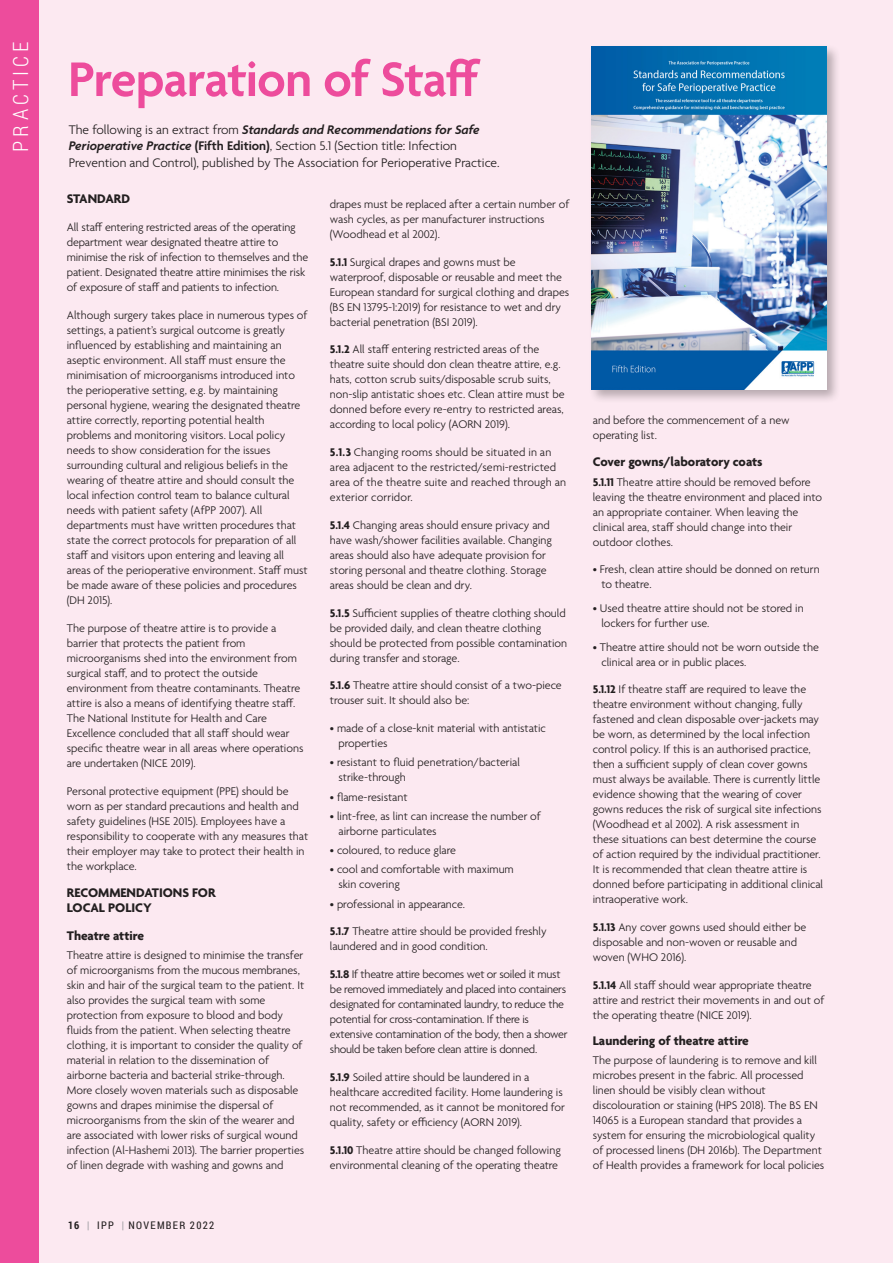
<style>
.page{position:relative;width:893px;height:1263px;background:#fce9f1}
.page>*{position:absolute;margin:0;border:0;box-sizing:border-box;transform-origin:0 0}
.t1{font:600 52.5px "Agenda";letter-spacing:-.02em;color:#ed4c9c}
.t2{font:300 21px "Roboto Condensed";letter-spacing:.19em;color:#fff}
.t3{font:300 13.5px/16.5px "Agenda";color:#231f20}
.t4{font:700 13.5px/15px "Agenda";color:#231f20}
.t5{font:300 12px/15px "Agenda";color:#231f20}
.t6{font:300 12px/15px "Agenda";letter-spacing:-.02em;color:#231f20}
.t7{font:10.5px "Roboto Condensed";letter-spacing:.12em;color:#231f20}
.s1{font-weight:600;font-style:italic}
.s2{font-weight:600}
.s3{font-weight:700}
.s4{color:#939598}
</style>
<div class="page">
<div style="left:0;top:0;width:38px;height:1263px;background:#ed4c9c"></div>
<div style="left:589px;top:44px;width:251px;height:359px;background:#231f20;opacity:.32"></div>
<img style="left:592px;top:47px;width:234px;height:342px">
<h2 class="t2" style="left:6px;top:152px;width:112px;rotate:-90deg">PRACTICE</h2>
<h1 class="t1" style="left:68px;top:51px;width:414px">Preparation of Staff</h1>
<p class="t3" style="left:69px;top:122px;width:432px">The following is an extract from <span class="s1">Standards and Recommendations for Safe<br>Perioperative Practice</span> <span class="s2">(Fifth Edition)</span>, Section 5.1 (Section title: Infection<br>Prevention and Control), published by The Association for Perioperative Practice.</p>
<p class="t4" style="left:67px;top:192px;width:16px">Standard</p>
<p class="t5" style="left:67px;top:221px;width:243px">All staff entering restricted areas of the operating department wear designated theatre attire to minimise the risk of infection to themselves and the patient. Designated theatre attire minimises the risk of exposure of staff and patients to infection.</p>
<p class="t5" style="left:67px;top:308px;width:242px">Although surgery takes place in numerous types of settings, a patient’s surgical outcome is greatly influenced by establishing and maintaining an aseptic environment. All staff must ensure the minimisation of microorganisms introduced into the perioperative setting, e.g. by maintaining personal hygiene, wearing the designated theatre attire correctly, reporting potential health problems and monitoring visitors. Local policy needs to show consideration for the issues surrounding cultural and religious beliefs in the wearing of theatre attire and should consult the local infection control team to balance cultural needs with patient safety (AfPP 2007). All departments must have written procedures that state the correct protocols for preparation of all staff and visitors upon entering and leaving all areas of the perioperative environment. Staff must be made aware of these policies and procedures (DH 2015).</p>
<p class="t5" style="left:67px;top:621px;width:238px">The purpose of theatre attire is to provide a barrier that protects the patient from microorganisms shed into the environment from surgical staff, and to protect the outside environment from theatre contaminants. Theatre attire is also a means of identifying theatre staff.<br>The National Institute for Health and Care Excellence concluded that all staff should wear specific theatre wear in all areas where operations are undertaken (NICE 2019).</p>
<p class="t5" style="left:67px;top:784px;width:243px">Personal protective equipment (PPE) should be worn as per standard precautions and health and safety guidelines (HSE 2015). Employees have a responsibility to cooperate with any measures that their employer may take to protect their health in the workplace.</p>
<p class="t4" style="left:67px;top:886px;width:150px">RECOMMENDATIONS FOR<br>LOCAL POLICY</p>
<p class="t4" style="left:67px;top:929px;width:79px">Theatre attire</p>
<p class="t5" style="left:67px;top:949px;width:239px">Theatre attire is designed to minimise the transfer of microorganisms from the mucous membranes, skin and hair of the surgical team to the patient. It also provides the surgical team with some protection from exposure to blood and body fluids from the patient. When selecting theatre clothing, it is important to consider the quality of material in relation to the dissemination of airborne bacteria and bacterial strike-through.<br>More closely woven materials such as disposable gowns and drapes minimise the dispersal of microorganisms from the skin of the wearer and are associated with lower risks of surgical wound infection (Al-Hashemi 2013). The barrier properties of linen degrade with washing and gowns and</p>
<p class="t7" style="left:68px;top:1218px;width:77px"><span class="s3">16</span> <span class="s4">|</span> IPP <span class="s4">|</span> NOVEM</p>
<p class="t7" style="left:166px;top:1218px;width:50px">ber 2022</p>
<p class="t5" style="left:330px;top:197px;width:241px">drapes must be replaced after a certain number of wash cycles, as per manufacturer instructions (Woodhead et al 2002).</p>
<p class="t5" style="left:330px;top:255px;width:241px"><span class="s3">5.1.1</span> Surgical drapes and gowns must be waterproof, disposable or reusable and meet the European standard for surgical clothing and drapes (BS EN 13795-1:2019) for resistance to wet and dry bacterial penetration (BSI 2019).</p>
<p class="t5" style="left:330px;top:343px;width:236px"><span class="s3">5.1.2</span> All staff entering restricted areas of the theatre suite should don clean theatre attire, e.g. hats, cotton scrub suits/disposable scrub suits, non-slip antistatic shoes etc. Clean attire must be donned before every re-entry to restricted areas, according to local policy (AORN 2019).</p>
<p class="t5" style="left:330px;top:445px;width:238px"><span class="s3">5.1.3</span> Changing rooms should be situated in an area adjacent to the restricted/semi-restricted area of the theatre suite and reached through an exterior corridor.</p>
<p class="t5" style="left:330px;top:518px;width:224px"><span class="s3">5.1.4</span> Changing areas should ensure privacy and have wash/shower facilities available. Changing areas should also have adequate provision for storing personal and theatre clothing. Storage areas should be clean and dry.</p>
<p class="t5" style="left:330px;top:606px;width:239px"><span class="s3">5.1.5</span> Sufficient supplies of theatre clothing should be provided daily, and clean theatre clothing should be protected from possible contamination during transfer and storage.</p>
<p class="t5" style="left:330px;top:679px;width:233px"><span class="s3">5.1.6</span> Theatre attire should consist of a two-piece trouser suit. It should also be:</p>
<p class="t5" style="left:338px;top:721px;width:209px;text-indent:-9px">• made of a close-knit material with antistatic properties</p>
<p class="t5" style="left:338px;top:756px;width:183px;text-indent:-9px">• resistant to fluid penetration/bacterial strike-through</p>
<p class="t5" style="left:330px;top:790px;width:79px">• flame-resistant</p>
<p class="t5" style="left:338px;top:809px;width:204px;text-indent:-9px">• lint-free, as lint can increase the number of airborne particulates</p>
<p class="t5" style="left:330px;top:843px;width:127px">• coloured, to reduce glare</p>
<p class="t5" style="left:338px;top:863px;width:177px;text-indent:-9px">• cool and comfortable with maximum skin covering</p>
<p class="t5" style="left:330px;top:897px;width:137px">• professional in appearance.</p>
<p class="t5" style="left:330px;top:925px;width:218px"><span class="s3">5.1.7</span> Theatre attire should be provided freshly laundered and in good condition.</p>
<p class="t6" style="left:330px;top:967px;width:239px"><span class="s3">5.1.8</span> If theatre attire becomes wet or soiled it must be removed immediately and placed into containers designated for contaminated laundry, to reduce the potential for cross-contamination. If there is extensive contamination of the body, then a shower should be taken before clean attire is donned.</p>
<p class="t5" style="left:330px;top:1070px;width:237px"><span class="s3">5.1.9</span> Soiled attire should be laundered in a healthcare accredited facility. Home laundering is not recommended, as it cannot be monitored for quality, safety or efficiency (AORN 2019).</p>
<p class="t5" style="left:330px;top:1143px;width:232px"><span class="s3">5.1.10</span> Theatre attire should be changed following environmental cleaning of the operating theatre</p>
<p class="t5" style="left:593px;top:413px;width:198px">and before the commencement of a new operating list.</p>
<p class="t4" style="left:593px;top:455px;width:171px">Cover gowns/laboratory coats</p>
<p class="t5" style="left:593px;top:475px;width:231px"><span class="s3">5.1.11</span> Theatre attire should be removed before leaving the theatre environment and placed into an appropriate container. When leaving the clinical area, staff should change into their outdoor clothes.</p>
<p class="t5" style="left:601px;top:563px;width:220px;text-indent:-9px">• Fresh, clean attire should be donned on return to theatre.</p>
<p class="t5" style="left:601px;top:601px;width:204px;text-indent:-9px">• Used theatre attire should not be stored in lockers for further use.</p>
<p class="t5" style="left:601px;top:640px;width:219px;text-indent:-9px">• Theatre attire should not be worn outside the clinical area or in public places.</p>
<p class="t5" style="left:593px;top:683px;width:232px"><span class="s3">5.1.12</span> If theatre staff are required to leave the theatre environment without changing, fully fastened and clean disposable over-jackets may be worn, as determined by the local infection control policy. If this is an authorised practice, then a sufficient supply of clean cover gowns must always be available. There is currently little evidence showing that the wearing of cover gowns reduces the risk of surgical site infections (Woodhead et al 2002). A risk assessment in these situations can best determine the course of action required by the individual practitioner.<br>It is recommended that clean theatre attire is donned before participating in additional clinical intraoperative work.</p>
<p class="t5" style="left:593px;top:920px;width:215px"><span class="s3">5.1.13</span> Any cover gowns used should either be disposable and non-woven or reusable and woven (WHO 2016).</p>
<p class="t5" style="left:593px;top:978px;width:233px"><span class="s3">5.1.14</span> All staff should wear appropriate theatre attire and restrict their movements in and out of the operating theatre (NICE 2019).</p>
<p class="t4" style="left:593px;top:1034px;width:157px">Laundering of theatre attire</p>
<p class="t5" style="left:593px;top:1054px;width:233px">The purpose of laundering is to remove and kill microbes present in the fabric. All processed linen should be visibly clean without discolouration or staining (HPS 2018). The BS EN 14065 is a European standard that provides a system for ensuring the microbiological quality of processed linens (DH 2016b). The Department of Health provides a framework for local policies</p>
</div>
